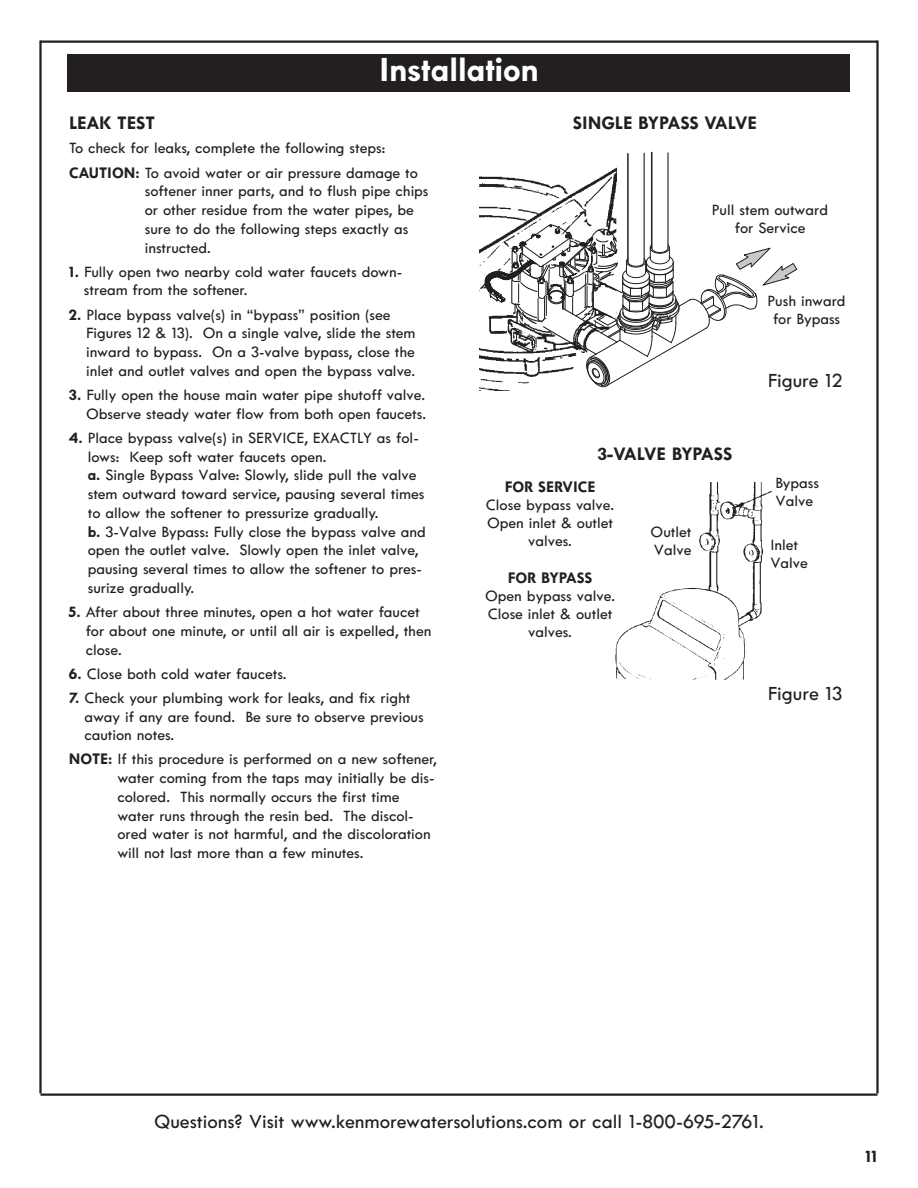
<style>
.page{position:relative;width:918px;height:1188px;background:#fff}
.page>*{position:absolute;margin:0;border:0;box-sizing:border-box;transform-origin:0 0}
.t1{font:36px "Tw Cen MT Boldfor Kenmore";color:#fff}
.t2{font:21px "Tw Cen MT Mediumfor Kenmore";color:#231f20}
.t3{font:19.5px "Tw Cen MT Boldfor Kenmore";color:#231f20}
.t4{font:18px "Tw Cen MT Boldfor Kenmore";color:#231f20}
.t5{font:16.5px/18.8px "Tw Cen MT Mediumfor Kenmore";color:#231f20}
.t6{font:16.5px "Tw Cen MT Boldfor Kenmore";color:#231f20}
.s1{font-family:"Tw Cen MT Boldfor Kenmore"}
</style>
<div class="page">
<hr style="left:40px;top:1094px;width:838px;height:2px;background:#231f20">
<hr style="left:40px;top:40px;width:838px;height:3px;background:#231f20">
<hr style="left:39px;top:40px;width:3px;height:1054px;background:#231f20">
<hr style="left:876px;top:40px;width:3px;height:1054px;background:#231f20">
<div style="left:68px;top:54px;width:782px;height:38px;background:#231f20"></div>
<img style="left:615px;top:483px;width:158px;height:197px">
<img style="left:479px;top:159px;width:174px;height:232px">
<hr style="left:644px;top:153px;width:1px;height:109px;background:#231f20">
<hr style="left:667px;top:153px;width:2px;height:95px;background:#231f20">
<hr style="left:651px;top:153px;width:1px;height:95px;background:#231f20">
<hr style="left:627px;top:154px;width:2px;height:108px;background:#231f20">
<svg style="left:483px;top:224px;width:314px;height:163px"></svg>
<h1 class="t1" style="left:379px;top:48px;width:161px">Installation</h1>
<p class="t3" style="left:69px;top:111px;width:87px">LEAK TEST</p>
<p class="t5" style="left:69px;top:136px;width:351px;line-height:24.2px">To check for leaks, complete the following steps:<br><span class="s1">CAUTION:</span> To avoid water or air pressure damage to</p>
<p class="t5" style="left:145px;top:181px;width:285px">softener inner parts, and to flush pipe chips or other residue from the water pipes, be sure to do the following steps exactly as instructed.</p>
<p class="t5" style="left:84px;top:262px;width:320px;text-indent:-15px"><span class="s1">1.</span> Fully open two nearby cold water faucets down&shy;stream from the softener.</p>
<p class="t5" style="left:86px;top:305px;width:331px;text-indent:-17px"><span class="s1">2.</span> Place bypass valve(s) in “bypass” position (see Figures 12 &amp; 13). On a single valve, slide the stem inward to bypass. On a 3-valve bypass, close the inlet and outlet valves and open the bypass valve.</p>
<p class="t5" style="left:69px;top:385px;width:359px;text-align:right"><span class="s1">3.</span> Fully open the house main water pipe shutoff valve.<br>Observe steady water flow from both open faucets.</p>
<p class="t5" style="left:88px;top:428px;width:340px;text-indent:-19px"><span class="s1">4.</span> Place bypass valve(s) in SERVICE, EXACTLY as fol&shy;lows: Keep soft water faucets open.<br><span class="s1">a.</span> Single Bypass Valve: Slowly, slide pull the valve stem outward toward service, pausing several times to allow the softener to pressurize gradually.<br><span class="s1">b.</span> 3-Valve Bypass: Fully close the bypass valve and open the outlet valve. Slowly open the inlet valve, pausing several times to allow the softener to pres&shy;surize gradually.</p>
<p class="t5" style="left:86px;top:602px;width:347px;text-indent:-17px"><span class="s1">5.</span> After about three minutes, open a hot water faucet for about one minute, or until all air is expelled, then close.</p>
<p class="t5" style="left:69px;top:664px;width:219px"><span class="s1">6.</span> Close both cold water faucets.</p>
<p class="t5" style="left:84px;top:688px;width:341px;text-indent:-15px"><span class="s1">7.</span> Check your plumbing work for leaks, and fix right away if any are found. Be sure to observe previous caution notes.</p>
<p class="t5" style="left:117px;top:749px;width:321px;text-indent:-48px"><span class="s1">NOTE:</span> If this procedure is performed on a new softener, water coming from the taps may initially be dis&shy;colored. This normally occurs the first time water runs through the resin bed. The discol&shy;ored water is not harmful, and the discoloration will not last more than a few minutes.</p>
<p class="t3" style="left:573px;top:111px;width:186px">SINGLE BYPASS VALVE</p>
<p class="t5" style="left:712px;top:200px;width:118px;line-height:18px;text-align:center">Pull stem outward for Service</p>
<p class="t5" style="left:768px;top:291px;width:80px;line-height:18px;text-align:center">Push inward for Bypass</p>
<p class="t3" style="left:597px;top:442px;width:136px">3-VALVE BYPASS</p>
<p class="t6" style="left:505px;top:476px;width:92px">FOR SERVICE</p>
<p class="t5" style="left:486px;top:495px;width:130px;line-height:18px;text-align:center">Close bypass valve.<br>Open inlet &amp; outlet valves.</p>
<p class="t6" style="left:508px;top:568px;width:86px">FOR BYPASS</p>
<p class="t5" style="left:485px;top:586px;width:131px;line-height:18px;text-align:center">Open bypass valve.<br>Close inlet &amp; outlet valves.</p>
<p class="t5" style="left:651px;top:523px;width:42px;line-height:18px">Outlet<br>Valve</p>
<p class="t2" style="left:768px;top:367px;width:76px">Figure 12</p>
<p class="t5" style="left:775px;top:474px;width:45px;line-height:18px">Bypass<br>Valve</p>
<p class="t5" style="left:770px;top:535px;width:39px;line-height:18px">Inlet<br>Valve</p>
<p class="t2" style="left:768px;top:681px;width:76px">Figure 13</p>
<p class="t2" style="left:154px;top:1109px;width:611px">Questions? Visit www.kenmorewatersolutions.com or call 1-800-695-2761.</p>
<p class="t4" style="left:865px;top:1145px;width:14px">11</p>
</div>
